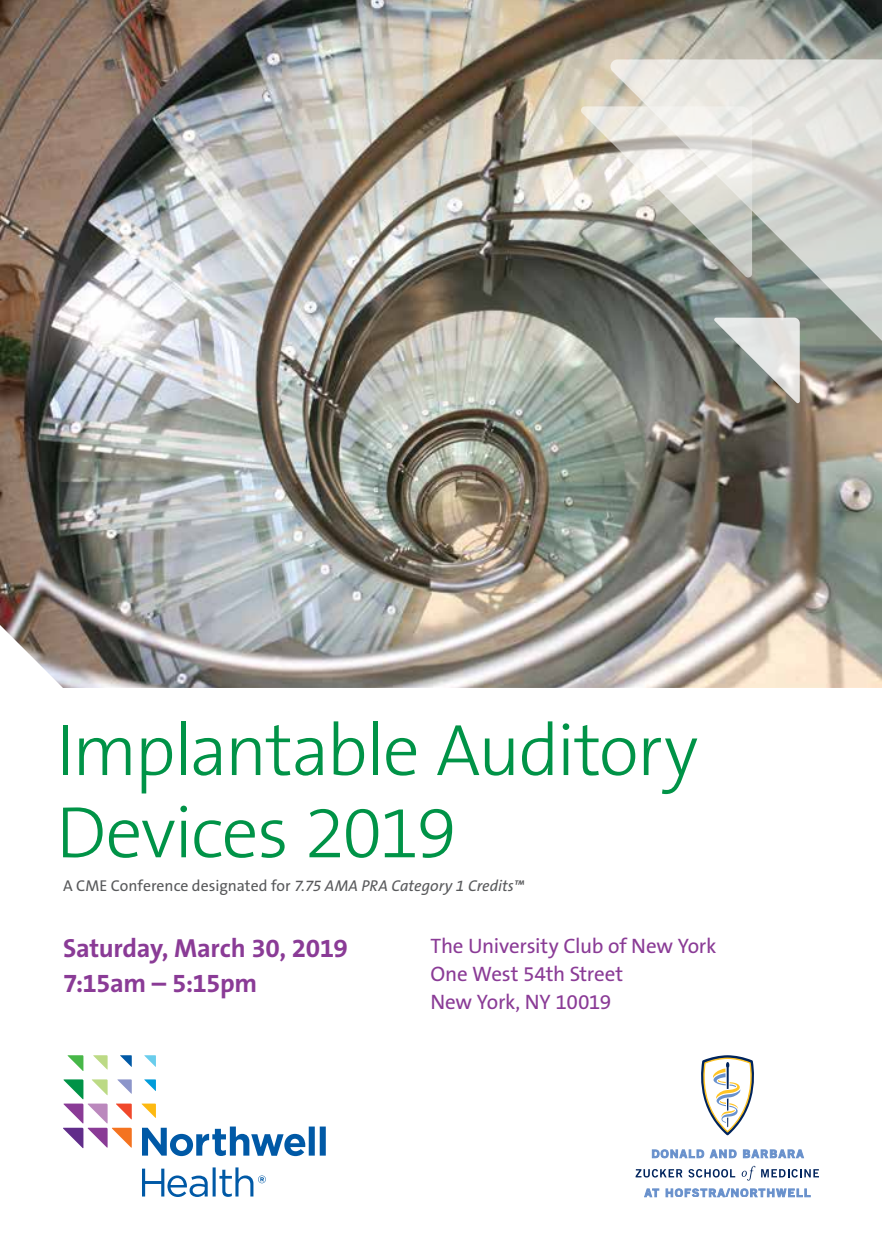
<style>
.page{position:relative;width:882px;height:1260px;background:#fff}
.page>*{position:absolute;margin:0;border:0;box-sizing:border-box;transform-origin:0 0}
.t1{font:300 73.5px/82.2px "The Sans B W3";letter-spacing:-.025em;color:#009347}
.t2{font:700 26.25px/35px "The Sans B W7";letter-spacing:-.015em;color:#8a3b96}
.t3{font:21px/28px "The Sans B W5 Plain";letter-spacing:-.01em;color:#8a3b96}
.t4{font:15.75px "The Sans B W5 Plain";color:#58595b}
.s1{font-style:italic}
</style>
<div class="page">
<img style="left:0;top:0;width:882px;height:688px">
<svg style="left:610px;top:59px;width:272px;height:305px;background:#b6b9b3"></svg>
<svg style="left:581px;top:106px;width:171px;height:172px"></svg>
<svg style="left:714px;top:318px;width:86px;height:85px;background:#abaea9"></svg>
<svg style="left:142px;top:1104px;width:14px;height:14px"></svg>
<svg style="left:63px;top:1079px;width:69px;height:69px"></svg>
<svg style="left:144px;top:1079px;width:12px;height:12px"></svg>
<svg style="left:68px;top:1055px;width:15px;height:16px"></svg>
<svg style="left:93px;top:1055px;width:15px;height:15px"></svg>
<svg style="left:120px;top:1055px;width:12px;height:12px"></svg>
<svg style="left:144px;top:1055px;width:12px;height:12px"></svg>
<svg style="left:142px;top:1127px;width:184px;height:70px"></svg>
<svg style="left:701px;top:1055px;width:53px;height:80px"></svg>
<svg style="left:652px;top:1150px;width:52px;height:8px"></svg>
<svg style="left:710px;top:1150px;width:26px;height:8px"></svg>
<svg style="left:743px;top:1150px;width:61px;height:8px"></svg>
<svg style="left:644px;top:1189px;width:15px;height:8px"></svg>
<svg style="left:666px;top:1189px;width:144px;height:8px"></svg>
<svg style="left:636px;top:1169px;width:46px;height:9px"></svg>
<svg style="left:688px;top:1169px;width:47px;height:9px"></svg>
<svg style="left:741px;top:1166px;width:78px;height:15px"></svg>
<h1 class="t1" style="left:56px;top:710px;width:644px">Implantable Auditory<br>Devices 2019</h1>
<p class="t4" style="left:63px;top:876px;width:463px">A CME Conference designated for <span class="s1">7.75 AMA PRA Category 1 Credits™</span></p>
<p class="t2" style="left:63px;top:931px;width:286px">Saturday, March 30, 2019<br>7:15am – 5:15pm</p>
<p class="t3" style="left:430px;top:932px;width:287px">The University Club of New York<br>One West 54th Street<br>New York, NY 10019</p>
</div>
